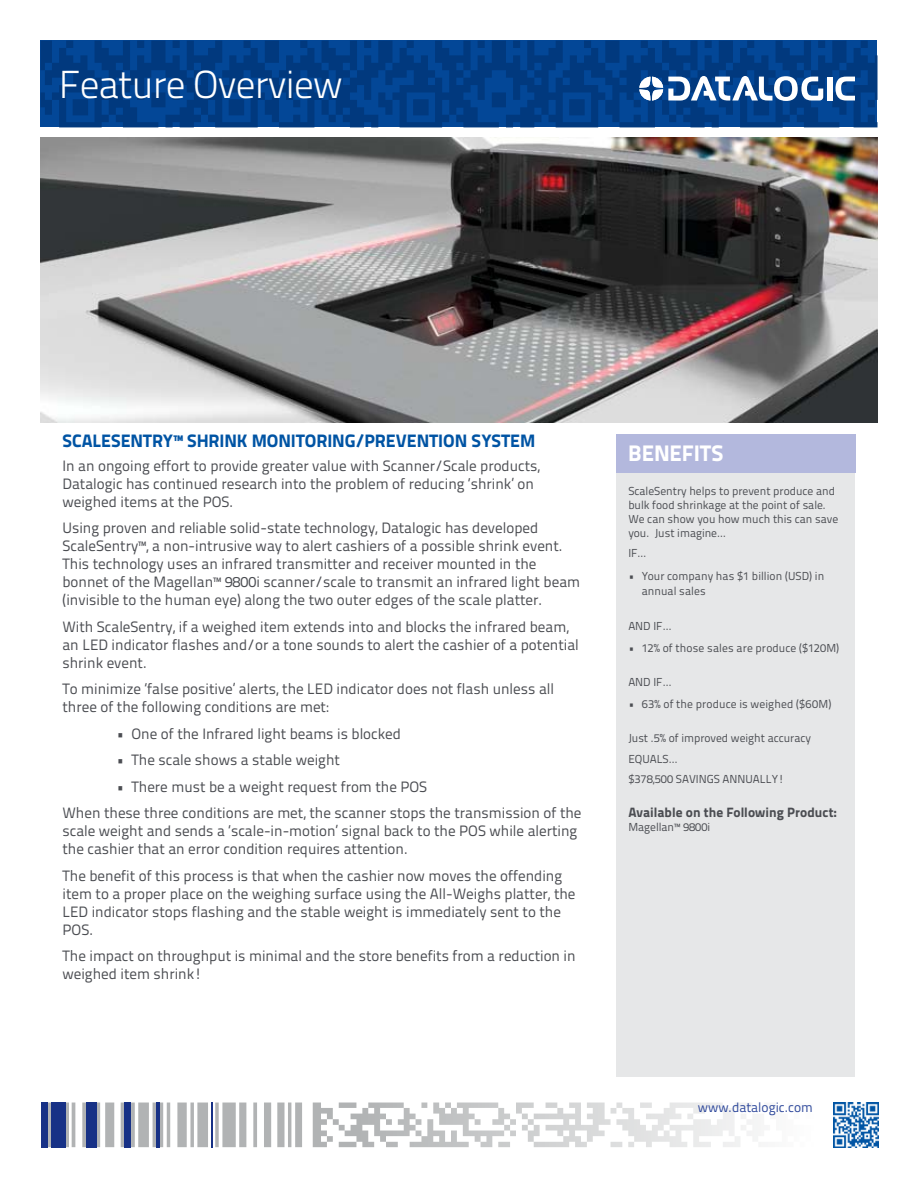
<style>
.page{position:relative;width:918px;height:1188px;background:#fff}
.page>*{position:absolute;margin:0;border:0;box-sizing:border-box;transform-origin:0 0}
.t1{font:300 39px "Titillium Text 22 L";letter-spacing:-.02em;color:#fff}
.t2{font:800 22.5px "Titillium Text 22 L";letter-spacing:-.005em;color:#fff}
.t3{font:800 18px "Titillium Text 22 L";letter-spacing:-.005em;color:#0054a4}
.t4{font:15px/18px "Titillium Text 22 L";color:#4b4d52}
.t5{font:800 13.5px "Titillium Text 22 L";color:#4b4d52}
.t6{font:13.5px "Titillium Text 22 L";color:#304a9c}
.t7{font:11.55px/13.8px "Titillium Text 22 L";color:#4b4d52}
</style>
<div class="page">
<svg style="left:40px;top:41px;width:838px;height:86px;background:#023f89"></svg>
<svg style="left:835px;top:77px;width:20px;height:24px"></svg>
<div style="left:827px;top:77px;width:5px;height:24px;background:#fff"></div>
<svg style="left:639px;top:76px;width:184px;height:25px"></svg>
<div style="left:616px;top:434px;width:239px;height:643px;background:#e6e7e8"></div>
<div style="left:616px;top:434px;width:239px;height:38px;background:#b3b8dd"></div>
<svg style="left:339px;top:1102px;width:419px;height:45px"></svg>
<hr style="left:211px;top:1102px;width:2px;height:45px;background:#173186">
<div style="left:124px;top:1102px;width:7px;height:45px;background:#173186"></div>
<hr style="left:156px;top:1102px;width:4px;height:45px;background:#173186">
<div style="left:41px;top:1102px;width:7px;height:45px;background:#173186"></div>
<div style="left:51px;top:1102px;width:15px;height:45px;background:#173186"></div>
<div style="left:86px;top:1102px;width:11px;height:45px;background:#173186"></div>
<img style="left:833px;top:1102px;width:45px;height:45px">
<img style="left:40px;top:138px;width:838px;height:285px">
<h1 class="t1" style="left:59px;top:56px;width:285px">Feature Overview</h1>
<p class="t3" style="left:62px;top:427px;width:472px">SCALESENTRY™ SHRINK MONITORING/PREVENTION SYSTEM</p>
<p class="t4" style="left:62px;top:456px;width:479px">In an ongoing effort to provide greater value with Scanner/Scale products,<br>Datalogic has continued research into the problem of reducing ‘shrink’ on weighed items at the POS.</p>
<p class="t4" style="left:62px;top:518px;width:519px">Using proven and reliable solid-state technology, Datalogic has developed ScaleSentry™, a non-intrusive way to alert cashiers of a possible shrink event.<br>This technology uses an infrared transmitter and receiver mounted in the bonnet of the Magellan™ 9800i scanner/scale to transmit an infrared light beam (invisible to the human eye) along the two outer edges of the scale platter.</p>
<p class="t4" style="left:62px;top:617px;width:518px">With ScaleSentry, if a weighed item extends into and blocks the infrared beam, an LED indicator flashes and/or a tone sounds to alert the cashier of a potential shrink event.</p>
<p class="t4" style="left:62px;top:679px;width:493px">To minimize ‘false positive’ alerts, the LED indicator does not flash unless all three of the following conditions are met:</p>
<p class="t4" style="left:116px;top:724px;width:286px">• One of the Infrared light beams is blocked</p>
<p class="t4" style="left:116px;top:750px;width:225px">• The scale shows a stable weight</p>
<p class="t4" style="left:62px;top:772px;width:521px;line-height:26.5px;text-indent:54px">• There must be a weight request from the POS<br>When these three conditions are met, the scanner stops the transmission of the</p>
<p class="t4" style="left:62px;top:821px;width:516px">scale weight and sends a ‘scale-in-motion’ signal back to the POS while alerting the cashier that an error condition requires attention.</p>
<p class="t4" style="left:62px;top:866px;width:515px">The benefit of this process is that when the cashier now moves the offending item to a proper place on the weighing surface using the All-Weighs platter, the LED indicator stops flashing and the stable weight is immediately sent to the POS.</p>
<p class="t4" style="left:62px;top:946px;width:515px">The impact on throughput is minimal and the store benefits from a reduction in weighed item shrink!</p>
<h2 class="t2" style="left:628px;top:435px;width:95px">BENEFITS</h2>
<p class="t7" style="left:628px;top:484px;width:211px">ScaleSentry helps to prevent produce and bulk food shrinkage at the point of sale.<br>We can show you how much this can save you. Just imagine…</p>
<p class="t7" style="left:628px;top:546px;width:19px">IF…</p>
<p class="t7" style="left:642px;top:567px;width:184px;line-height:15.9px;text-indent:-14px">• Your company has $1 billion (USD) in annual sales</p>
<p class="t7" style="left:628px;top:618px;width:44px">AND IF…</p>
<p class="t7" style="left:628px;top:640px;width:212px">• 12% of those sales are produce ($120M)</p>
<p class="t7" style="left:628px;top:674px;width:44px">AND IF…</p>
<p class="t7" style="left:628px;top:697px;width:205px">• 63% of the produce is weighed ($60M)</p>
<p class="t7" style="left:628px;top:728px;width:184px;line-height:20.2px">Just .5% of improved weight accuracy<br>EQUALS…<br>$378,500 SAVINGS ANNUALLY!</p>
<p class="t5" style="left:628px;top:802px;width:210px">AVAILABLE ON THE FOLLOWING PRODUCT:</p>
<p class="t7" style="left:628px;top:819px;width:83px">Magellan™ 9800i</p>
<p class="t6" style="left:698px;top:1098px;width:116px">www.datalogic.com</p>
</div>
